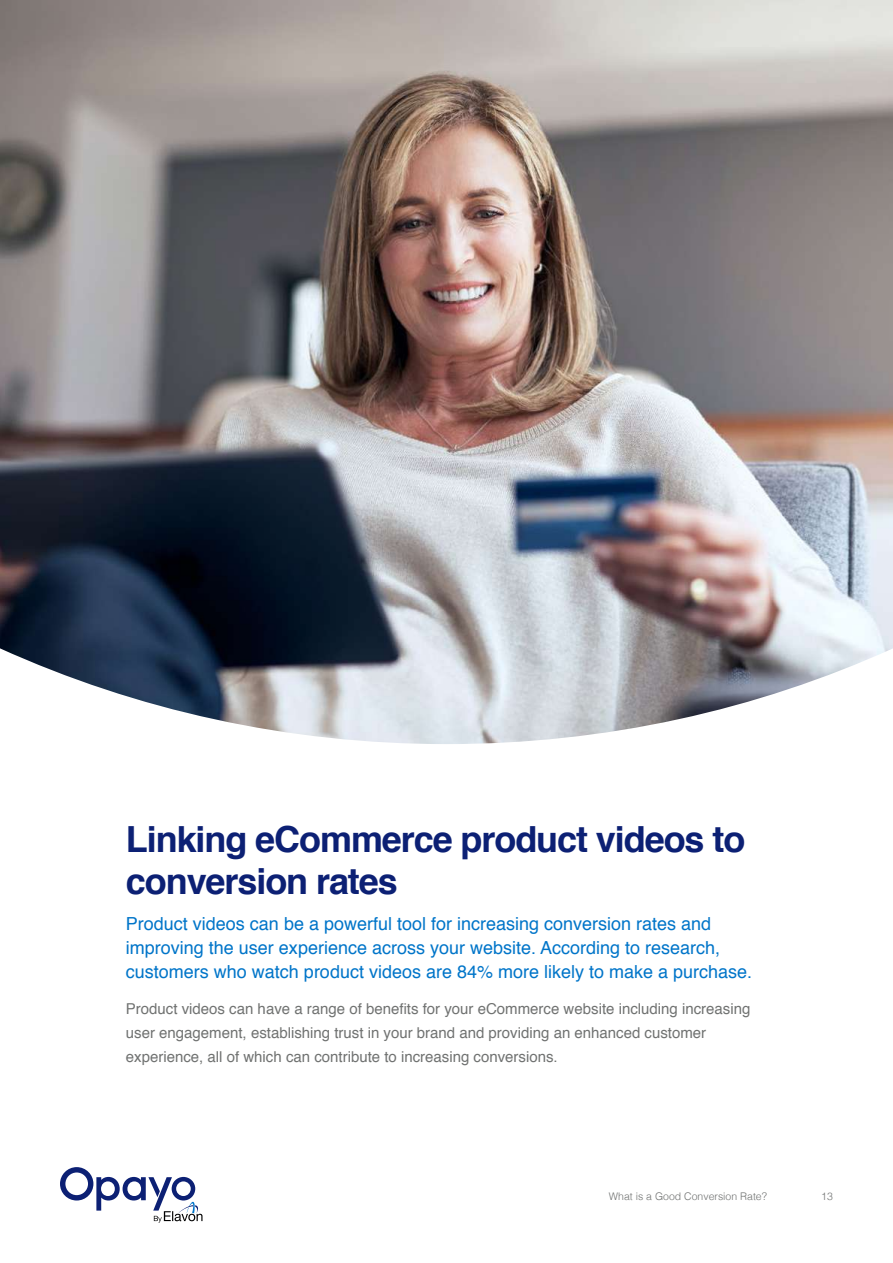
<style>
.page{position:relative;width:893px;height:1263px;background:#fff}
.page>*{position:absolute;margin:0;border:0;box-sizing:border-box;transform-origin:0 0}
.t1{font:700 36px/42px "Helvetica";letter-spacing:-.03em;color:#0c2074}
.t2{font:18px/24px "Helvetica";color:#0075c9}
.t3{font:15px/24px "Helvetica";color:#707271}
.t4{font:300 10.5px "Helvetica";color:#707271}
</style>
<div class="page">
<img style="left:0;top:0;width:893px;height:744px">
<svg style="left:60px;top:1167px;width:142px;height:55px"></svg>
<h1 class="t1" style="left:126px;top:819px;width:621px">Linking eCommerce product videos to conversion rates</h1>
<p class="t2" style="left:126px;top:912px;width:628px">Product videos can be a powerful tool for increasing conversion rates and improving the user experience across your website. According to research, customers who watch product videos are 84% more likely to make a purchase.</p>
<p class="t3" style="left:126px;top:997px;width:626px">Product videos can have a range of benefits for your eCommerce website including increasing user engagement, establishing trust in your brand and providing an enhanced customer experience, all of which can contribute to increasing conversions.</p>
<p class="t4" style="left:609px;top:1187px;width:160px">What is a Good Conversion Rate?</p>
<p class="t4" style="left:821px;top:1187px;width:13px">13</p>
</div>
